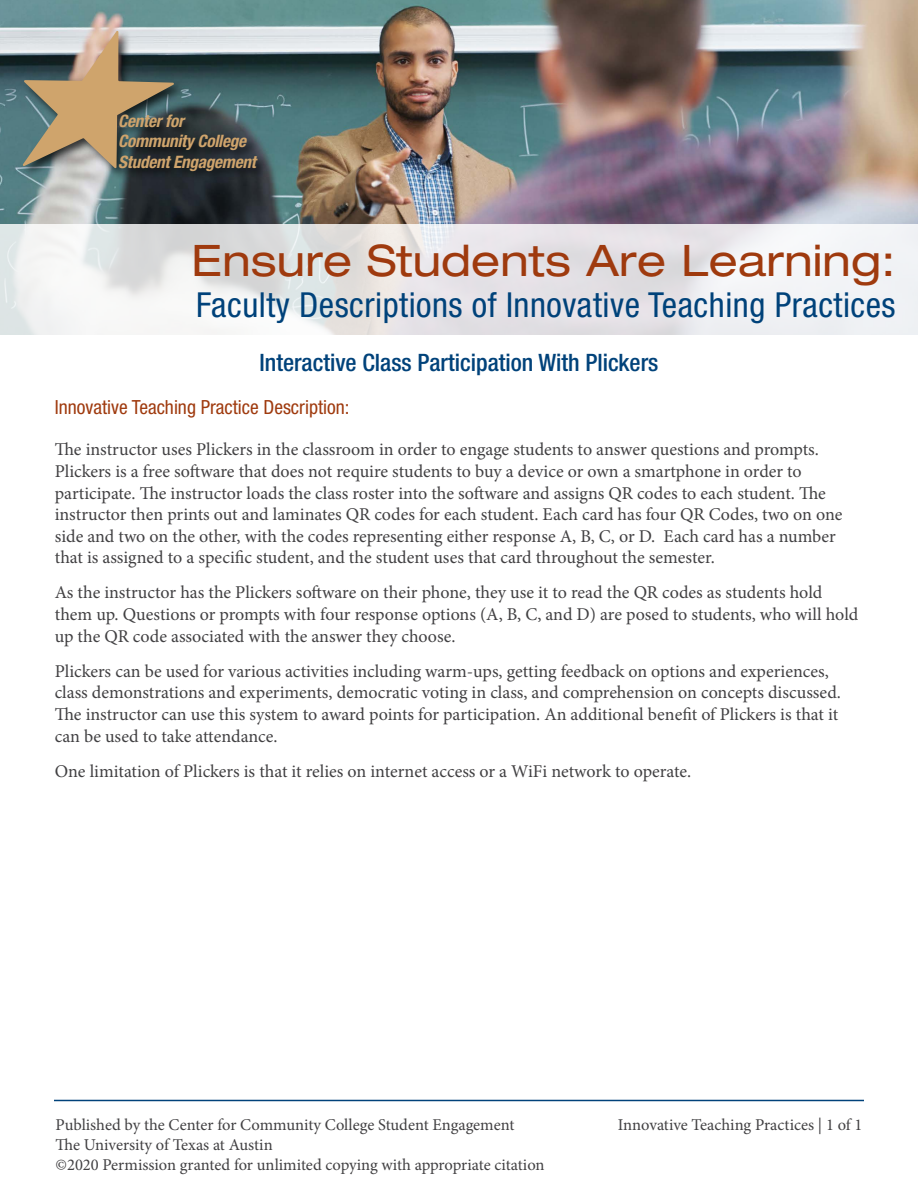
<style>
.page{position:relative;width:918px;height:1188px;background:#fff}
.page>*{position:absolute;margin:0;border:0;box-sizing:border-box;transform-origin:0 0}
.t1{font:expanded 43.5px "Helvetica Neue LT Std";letter-spacing:.005em;color:#9f3a0e}
.t2{font:condensed 34.5px "Helvetica Neue LT Std";letter-spacing:.015em;color:#00427a}
.t3{font:500 condensed 24px "Helvetica Neue LT Std";color:#00427a}
.t4{font:condensed 19.5px "Helvetica Neue LT Std";color:#9f3a0e}
.t5{font:18px/21.6px "Minion Pro";letter-spacing:-.005em;color:#414042}
.t6{font:italic 700 condensed 17.1px/20.5px "Helvetica Neue LT Std";letter-spacing:-.015em;color:#cfa46c}
.t7{font:16.5px/19.8px "Minion Pro";color:#414042}
</style>
<div class="page">
<hr style="left:54px;top:1100px;width:810px;height:1px;background:#00427a">
<img style="left:0;top:0;width:918px;height:224px">
<svg style="left:0;top:224px;width:918px;height:111px"></svg>
<div style="left:20px;top:28px;width:250px;height:155px;background:#000;opacity:.75"></div>
<svg style="left:22px;top:31px;width:152px;height:138px;background:#8c8573"></svg>
<p class="t6" style="left:118px;top:110px;width:139px">Center for<br>Community College<br>Student Engagement</p>
<h1 class="t1" style="left:192px;top:234px;width:706px">Ensure Students Are Learning:</h1>
<h2 class="t2" style="left:196px;top:285px;width:701px">Faculty Descriptions of Innovative Teaching Practices</h2>
<h3 class="t3" style="left:260px;top:348px;width:400px">Interactive Class Participation With Plickers</h3>
<p class="t4" style="left:55px;top:395px;width:296px">Innovative Teaching Practice Description:</p>
<p class="t5" style="left:55px;top:439px;width:789px">The instructor uses Plickers in the classroom in order to engage students to answer questions and prompts.<br>Plickers is a free software that does not require students to buy a device or own a smartphone in order to participate. The instructor loads the class roster into the software and assigns QR codes to each student. The instructor then prints out and laminates QR codes for each student. Each card has four QR Codes, two on one side and two on the other, with the codes representing either response A, B, C, or D. Each card has a number that is assigned to a specific student, and the student uses that card throughout the semester.</p>
<p class="t5" style="left:55px;top:582px;width:805px">As the instructor has the Plickers software on their phone, they use it to read the QR codes as students hold them up. Questions or prompts with four response options (A, B, C, and D) are posed to students, who will hold up the QR code associated with the answer they choose.</p>
<p class="t5" style="left:55px;top:660px;width:788px">Plickers can be used for various activities including warm-ups, getting feedback on options and experiences, class demonstrations and experiments, democratic voting in class, and comprehension on concepts discussed.<br>The instructor can use this system to award points for participation. An additional benefit of Plickers is that it can be used to take attendance.</p>
<p class="t5" style="left:55px;top:760px;width:638px">One limitation of Plickers is that it relies on internet access or a WiFi network to operate.</p>
<p class="t7" style="left:56px;top:1115px;width:460px">Published by the Center for Community College Student Engagement</p>
<p class="t7" style="left:618px;top:1115px;width:246px">Innovative Teaching Practices | 1 of 1</p>
<p class="t7" style="left:56px;top:1135px;width:491px">The University of Texas at Austin<br>©2020 Permission granted for unlimited copying with appropriate citation</p>
</div>
